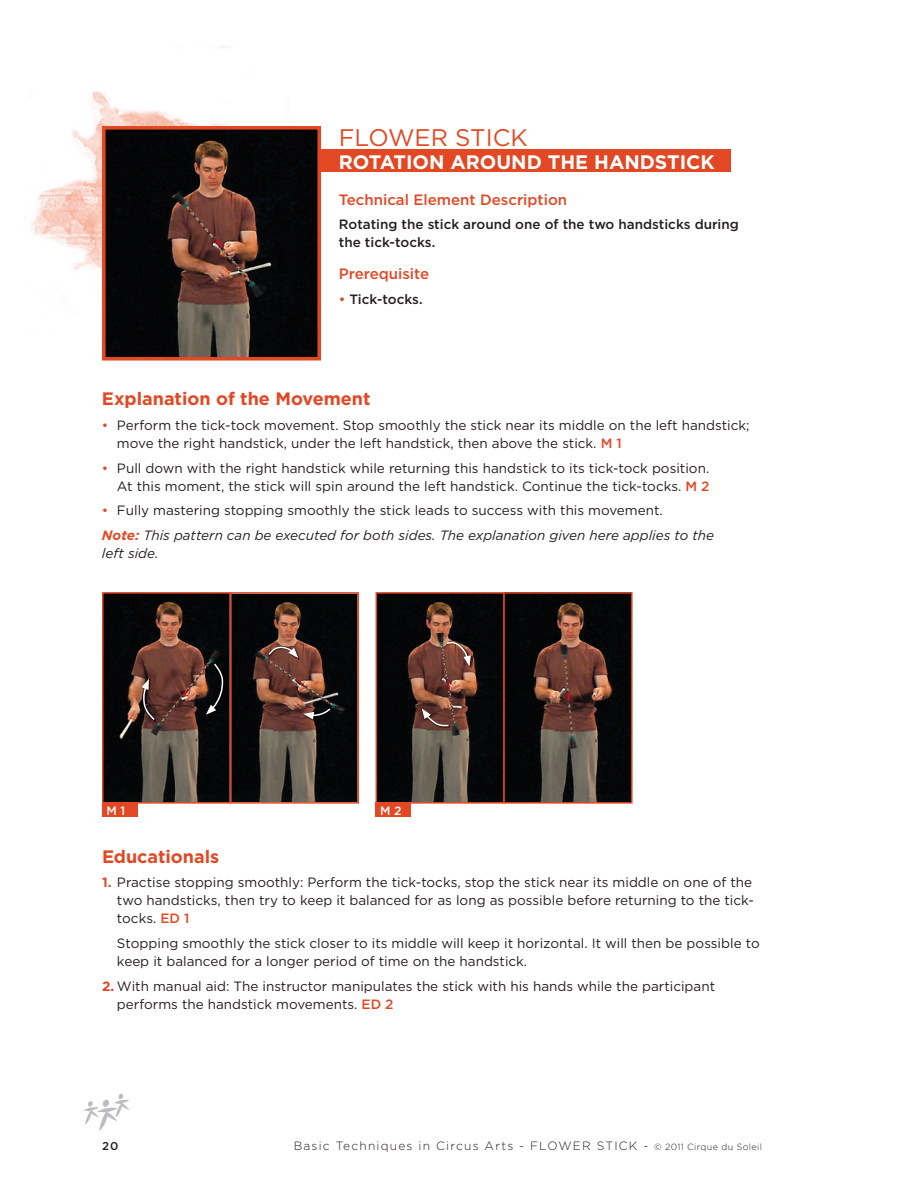
<style>
.page{position:relative;width:918px;height:1188px;background:#fff}
.page>*{position:absolute;margin:0;border:0;box-sizing:border-box;transform-origin:0 0}
.t1{font:24px "Gotham";color:#e34824}
.t2{font:700 19.5px "Gotham";color:#fff}
.t3{font:700 18px "Gotham";color:#e34824}
.t4{font:500 15px "Gotham";color:#e34824}
.t5{font:13.5px/18px "Gotham";color:#231f20}
.t6{font:italic 13.5px/24.8px "Gotham";color:#231f20}
.t7{font:500 13.5px/18px "Gotham";color:#231f20}
.t8{font:300 12px "Gotham";letter-spacing:.1em;color:#231f20}
.t9{font:500 12px "Gotham";color:#fff}
.t10{font:500 11.4px "Gotham";color:#231f20}
.s1{color:#e34824}
.s2{font-weight:500;color:#e34824}
.s3{font-style:normal;color:#e34824}
.s4{font-style:normal}
.s5{font-weight:700;color:#e34824}
.s6{font-size:9px}
</style>
<div class="page">
<svg style="left:84px;top:1093px;width:45px;height:38px"></svg>
<img style="left:31px;top:46px;width:198px;height:224px">
<div style="left:242px;top:150px;width:489px;height:22px;background:#e34824"></div>
<img style="left:107px;top:131px;width:209px;height:225px">
<div style="left:102px;top:126px;width:219px;height:235px;border:4px solid #e34824"></div>
<img style="left:105px;top:595px;width:123px;height:206px">
<div style="left:102px;top:592px;width:129px;height:212px;border:2px solid #e34824"></div>
<div style="left:102px;top:802px;width:36px;height:15px;background:#e34824"></div>
<img style="left:379px;top:595px;width:251px;height:206px">
<div style="left:376px;top:592px;width:129px;height:212px;border:2px solid #e34824"></div>
<div style="left:376px;top:802px;width:35px;height:15px;background:#e34824"></div>
<div style="left:503px;top:592px;width:130px;height:212px;border:2px solid #e34824"></div>
<svg style="left:141px;top:679px;width:15px;height:42px"></svg>
<img style="left:206px;top:664px;width:18px;height:52px">
<svg style="left:206px;top:663px;width:17px;height:52px"></svg>
<svg style="left:230px;top:592px;width:129px;height:212px;background:#3a2922"></svg>
<img style="left:422px;top:727px;width:28px;height:1px">
<svg style="left:422px;top:708px;width:28px;height:19px"></svg>
<img style="left:446px;top:642px;width:26px;height:26px">
<svg style="left:445px;top:640px;width:26px;height:26px"></svg>
<h1 class="t1" style="left:339px;top:124px;width:190px">FLOWER STICK</h1>
<h2 class="t2" style="left:339px;top:150px;width:378px">ROTATION AROUND THE HANDSTICK</h2>
<p class="t4" style="left:339px;top:191px;width:230px">Technical Element Description</p>
<p class="t7" style="left:339px;top:215px;width:402px">Rotating the stick around one of the two handsticks during the tick-tocks.</p>
<p class="t4" style="left:339px;top:265px;width:92px">Prerequisite</p>
<p class="t7" style="left:339px;top:289px;width:85px"><span class="s1">•</span> Tick-tocks.</p>
<h3 class="t3" style="left:102px;top:388px;width:270px">Explanation of the Movement</h3>
<p class="t5" style="left:117px;top:416px;width:634px;text-indent:-15px"><span class="s1">•</span> Perform the tick-tock movement. Stop smoothly the stick near its middle on the left handstick; move the right handstick, under the left handstick, then above the stick. <span class="s2">M 1</span></p>
<p class="t5" style="left:102px;top:459px;width:609px;text-align:right"><span class="s1">•</span> Pull down with the right handstick while returning this handstick to its tick-tock position.<br>At this moment, the stick will spin around the left handstick. Continue the tick-tocks. <span class="s2">M 2</span></p>
<p class="t6" style="left:102px;top:498px;width:614px"><span class="s3">•</span> <span class="s4">Fully mastering stopping smoothly the stick leads to success with this movement.<br></span><span class="s5">Note:</span> This pattern can be executed for both sides. The explanation given here applies to the</p>
<p class="t6" style="left:102px;top:541px;width:58px">left side.</p>
<p class="t9" style="left:107px;top:803px;width:20px">M 1</p>
<p class="t9" style="left:380px;top:803px;width:23px">M 2</p>
<h3 class="t3" style="left:102px;top:846px;width:119px">Educationals</h3>
<p class="t5" style="left:117px;top:873px;width:639px;text-indent:-15px"><span class="s5">1.</span> Practise stopping smoothly: Perform the tick-tocks, stop the stick near its middle on one of the two handsticks, then try to keep it balanced for as long as possible before returning to the tick&shy;tocks. <span class="s2">ED 1</span></p>
<p class="t5" style="left:117px;top:934px;width:644px">Stopping smoothly the stick closer to its middle will keep it horizontal. It will then be possible to keep it balanced for a longer period of time on the handstick.</p>
<p class="t5" style="left:117px;top:977px;width:600px;text-indent:-15px"><span class="s5">2.</span> With manual aid: The instructor manipulates the stick with his hands while the participant performs the handstick movements. <span class="s2">ED 2</span></p>
<p class="t10" style="left:102px;top:1139px;width:18px">20</p>
<p class="t8" style="left:294px;top:1140px;width:470px">Basic Techniques in Circus Arts - FLOWER STICK - <span class="s6">© 2011 Cirque du Soleil</span></p>
</div>
